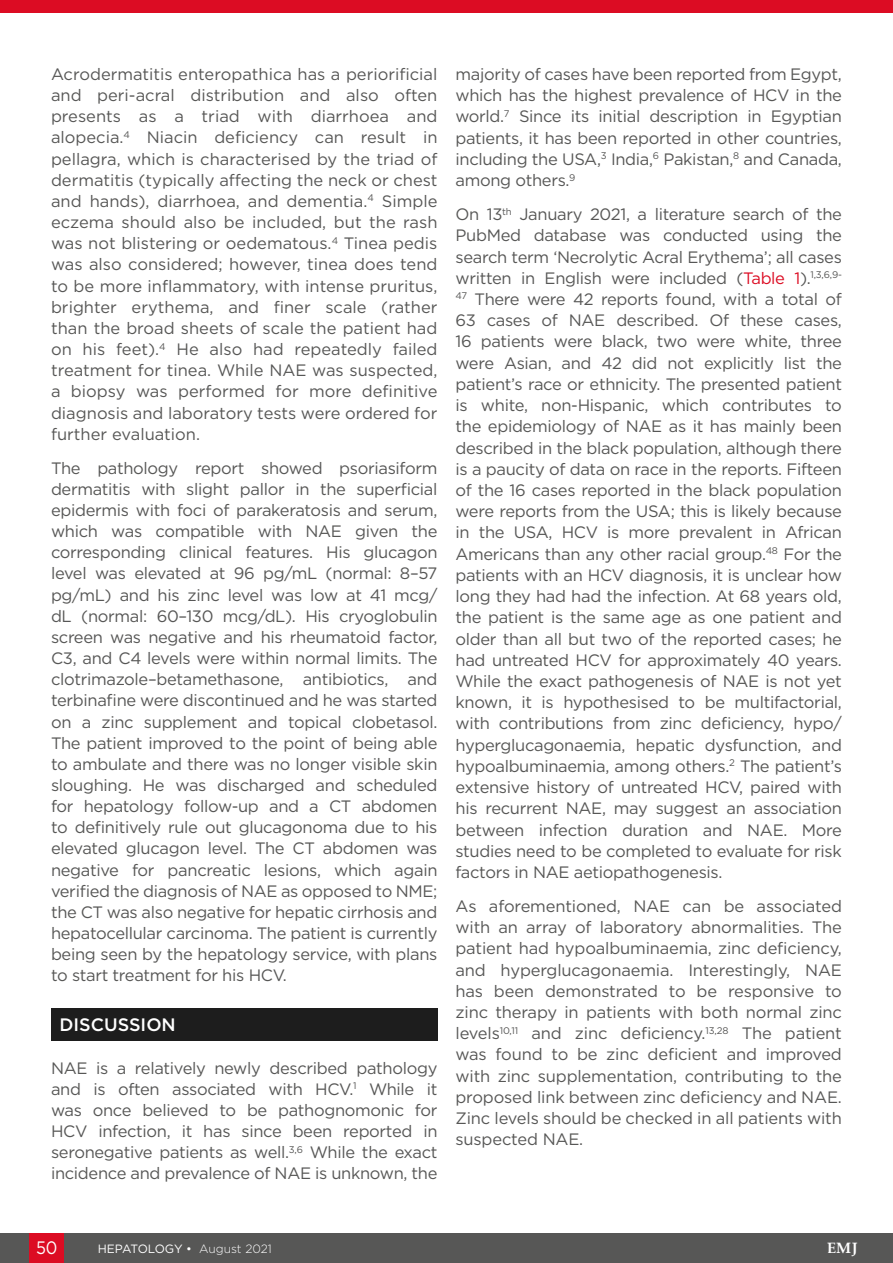
<style>
.page{position:relative;width:893px;height:1263px;background:#fff}
.page>*{position:absolute;margin:0;border:0;box-sizing:border-box;transform-origin:0 0}
.H1__Heading_1{font:500 18px "Gotham";color:#fff}
.t1{font:18px "Gotham";color:#fff;scale:.9 1}
.Body_Text__Justifica{font:16.5px/21.1px "Gotham";letter-spacing:-.02em;color:#575756;text-align:justify}
.t2{font:700 15px "Palatino Linotype";color:#fff}
.t3{font:12px "Gotham";letter-spacing:-.03em;color:#fff}
.s1{color:#dc0c23}
.s2{font-weight:300}
</style>
<div class="page">
<div style="left:0;top:1233px;width:893px;height:30px;background:#575756"></div>
<div style="left:30px;top:1233px;width:34px;height:30px;background:#dc0c23"></div>
<div style="left:0;top:0;width:893px;height:13px;background:#dc0c23"></div>
<div style="left:51px;top:1008px;width:386px;height:33px;background:#1d1d1d"></div>
<p class="Body_Text__Justifica" style="left:51px;top:63px;width:388px">Acrodermatitis enteropathica has a periorificial and peri-acral distribution and also often presents as a triad with diarrhoea and alopecia.<sup>4</sup> Niacin deficiency can result in pellagra, which is characterised by the triad of dermatitis (typically affecting the neck or chest and hands), diarrhoea, and dementia.<sup>4</sup> Simple eczema should also be included, but the rash was not blistering or oedematous.<sup>4</sup> Tinea pedis was also considered; however, tinea does tend to be more inflammatory, with intense pruritus, brighter erythema, and finer scale (rather than the broad sheets of scale the patient had on his feet).<sup>4</sup> He also had repeatedly failed treatment for tinea. While NAE was suspected, a biopsy was performed for more definitive diagnosis and laboratory tests were ordered for further evaluation.</p>
<p class="Body_Text__Justifica" style="left:51px;top:457px;width:388px">The pathology report showed psoriasiform dermatitis with slight pallor in the superficial epidermis with foci of parakeratosis and serum, which was compatible with NAE given the corresponding clinical features. His glucagon level was elevated at 96 pg/mL (normal: 8–57 pg/mL) and his zinc level was low at 41 mcg/ dL (normal: 60–130 mcg/dL). His cryoglobulin screen was negative and his rheumatoid factor, C3, and C4 levels were within normal limits. The clotrimazole–betamethasone, antibiotics, and terbinafine were discontinued and he was started on a zinc supplement and topical clobetasol.<br>The patient improved to the point of being able to ambulate and there was no longer visible skin sloughing. He was discharged and scheduled for hepatology follow-up and a CT abdomen to definitively rule out glucagonoma due to his elevated glucagon level. The CT abdomen was negative for pancreatic lesions, which again verified the diagnosis of NAE as opposed to NME; the CT was also negative for hepatic cirrhosis and hepatocellular carcinoma. The patient is currently being seen by the hepatology service, with plans to start treatment for his HCV.</p>
<p class="H1__Heading_1" style="left:60px;top:1013px;width:118px">DISCUSSION</p>
<p class="Body_Text__Justifica" style="left:51px;top:1057px;width:388px">NAE is a relatively newly described pathology and is often associated with HCV.<sup>1</sup> While it was once believed to be pathognomonic for HCV infection, it has since been reported in seronegative patients as well.<sup>3,6</sup> While the exact incidence and prevalence of NAE is unknown, the</p>
<p class="Body_Text__Justifica" style="left:455px;top:63px;width:388px">majority of cases have been reported from Egypt, which has the highest prevalence of HCV in the world.<sup>7</sup> Since its initial description in Egyptian patients, it has been reported in other countries, including the USA,<sup>3</sup> India,<sup>6</sup> Pakistan,<sup>8</sup> and Canada, among others.<sup>9</sup></p>
<p class="Body_Text__Justifica" style="left:455px;top:203px;width:388px">On 13<sup>th</sup> January 2021, a literature search of the PubMed database was conducted using the search term ‘Necrolytic Acral Erythema’; all cases written in English were included (<span class="s1">Table 1</span>).<sup>1,3,6,9- 47</sup> There were 42 reports found, with a total of 63 cases of NAE described. Of these cases, 16 patients were black, two were white, three were Asian, and 42 did not explicitly list the patient’s race or ethnicity. The presented patient is white, non-Hispanic, which contributes to the epidemiology of NAE as it has mainly been described in the black population, although there is a paucity of data on race in the reports. Fifteen of the 16 cases reported in the black population were reports from the USA; this is likely because in the USA, HCV is more prevalent in African Americans than any other racial group.<sup>48</sup> For the patients with an HCV diagnosis, it is unclear how long they had had the infection. At 68 years old, the patient is the same age as one patient and older than all but two of the reported cases; he had untreated HCV for approximately 40 years.<br>While the exact pathogenesis of NAE is not yet known, it is hypothesised to be multifactorial, with contributions from zinc deficiency, hypo/ hyperglucagonaemia, hepatic dysfunction, and hypoalbuminaemia, among others.<sup>2</sup> The patient’s extensive history of untreated HCV, paired with his recurrent NAE, may suggest an association between infection duration and NAE. More studies need to be completed to evaluate for risk factors in NAE aetiopathogenesis.</p>
<p class="Body_Text__Justifica" style="left:455px;top:895px;width:388px">As aforementioned, NAE can be associated with an array of laboratory abnormalities. The patient had hypoalbuminaemia, zinc deficiency, and hyperglucagonaemia. Interestingly, NAE has been demonstrated to be responsive to zinc therapy in patients with both normal zinc levels<sup>10,11</sup> and zinc deficiency.<sup>13,28</sup> The patient was found to be zinc deficient and improved with zinc supplementation, contributing to the proposed link between zinc deficiency and NAE.<br>Zinc levels should be checked in all patients with suspected NAE.</p>
<p class="t1" style="left:36px;top:1236px;width:25px">50</p>
<p class="t3" style="left:98px;top:1241px;width:176px">HEPATOLOGY • <span class="s2">August 2021</span></p>
<p class="t2" style="left:827px;top:1238px;width:32px">EMJ</p>
</div>
